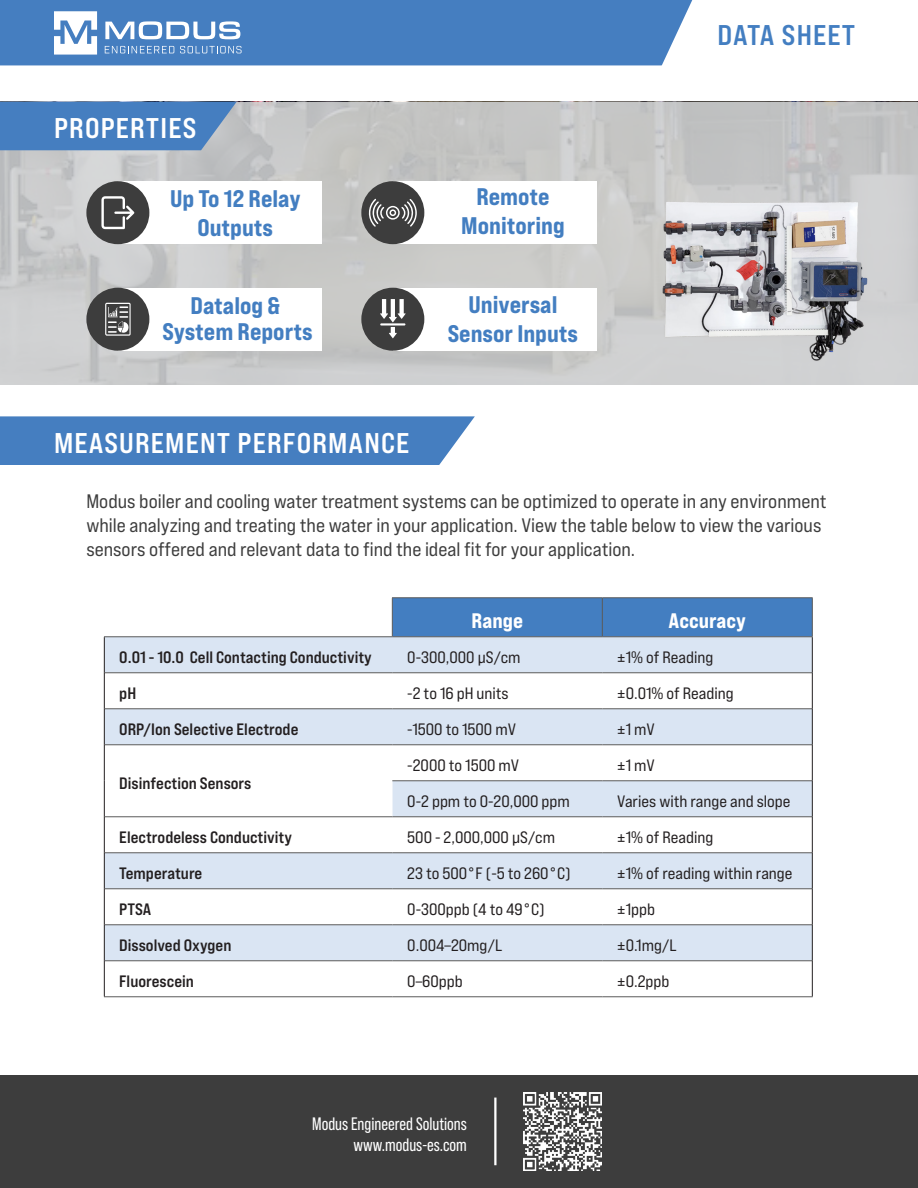
<style>
.page{position:relative;width:918px;height:1188px;background:#fff}
.page>*{position:absolute;margin:0;border:0;box-sizing:border-box;transform-origin:0 0}
.t1{font:28.5px "Bebas Neue Pro Exp Bd";letter-spacing:.04em;color:#fff}
.t2{font:28.5px "Bebas Neue Pro Exp Bd";letter-spacing:.04em;color:#437ec1}
.t3{font:24px/28.5px "Bebas Neue Pro Exp Eb";color:#437ec1;text-align:center}
.Header_Style{font:21px "Bebas Neue Pro Exp Eb";color:#fff}
.t4{font:19.5px/24px "Bebas Neue Pro Exp Rg";color:#3d3d3d}
.t5{font:18px "Bebas Neue Pro";color:#fff}
.Body_Style{font:16.5px "Bebas Neue Pro Exp Rg";color:#231f20}
.Body_Style-2{font:16.5px "Bebas Neue Pro Exp Bd";color:#231f20}
</style>
<div class="page">
<div style="left:0;top:0;width:661px;height:65px;background:#457ec0"></div>
<svg style="left:661px;top:0;width:32px;height:66px"></svg>
<svg style="left:105px;top:21px;width:135px;height:18px"></svg>
<svg style="left:105px;top:46px;width:69px;height:7px"></svg>
<svg style="left:180px;top:46px;width:62px;height:7px"></svg>
<svg style="left:54px;top:11px;width:43px;height:44px"></svg>
<svg style="left:0;top:102px;width:918px;height:282px;background:#c8c8c8"></svg>
<svg style="left:0;top:102px;width:237px;height:48px;background:#4e83c0"></svg>
<div style="left:0;top:416px;width:475px;height:49px;background:#457ec0"></div>
<div style="left:118px;top:181px;width:203px;height:63px;background:#fff"></div>
<div style="left:86px;top:181px;width:63px;height:63px;background:#3d3d3d;border-radius:50%"></div>
<svg style="left:101px;top:196px;width:34px;height:33px"></svg>
<div style="left:393px;top:181px;width:203px;height:63px;background:#fff"></div>
<div style="left:361px;top:181px;width:63px;height:63px;background:#3d3d3d;border-radius:50%"></div>
<svg style="left:368px;top:199px;width:49px;height:28px"></svg>
<div style="left:118px;top:288px;width:203px;height:63px;background:#fff"></div>
<div style="left:86px;top:288px;width:63px;height:63px;background:#3d3d3d;border-radius:50%"></div>
<svg style="left:105px;top:303px;width:26px;height:33px"></svg>
<div style="left:393px;top:288px;width:203px;height:63px;background:#fff"></div>
<div style="left:361px;top:288px;width:63px;height:63px;background:#3d3d3d;border-radius:50%"></div>
<svg style="left:380px;top:299px;width:26px;height:39px"></svg>
<div style="left:393px;top:598px;width:419px;height:38px;background:#437ec1"></div>
<div style="left:105px;top:637px;width:707px;height:35px;background:#dae5f3"></div>
<svg style="left:105px;top:673px;width:707px;height:323px"></svg>
<hr style="left:105px;top:672px;width:287px;height:1px;background:#5a5a5a">
<hr style="left:392px;top:672px;width:210px;height:1px;background:#5a5a5a">
<hr style="left:602px;top:672px;width:210px;height:1px;background:#5a5a5a">
<hr style="left:105px;top:708px;width:287px;height:1px;background:#5a5a5a">
<hr style="left:392px;top:708px;width:210px;height:1px;background:#5a5a5a">
<hr style="left:602px;top:708px;width:210px;height:1px;background:#5a5a5a">
<hr style="left:105px;top:744px;width:287px;height:1px;background:#5a5a5a">
<hr style="left:392px;top:744px;width:210px;height:1px;background:#5a5a5a">
<hr style="left:602px;top:744px;width:210px;height:1px;background:#5a5a5a">
<hr style="left:392px;top:780px;width:210px;height:1px;background:#5a5a5a">
<hr style="left:602px;top:780px;width:210px;height:1px;background:#5a5a5a">
<hr style="left:105px;top:816px;width:287px;height:1px;background:#5a5a5a">
<hr style="left:392px;top:816px;width:210px;height:1px;background:#5a5a5a">
<hr style="left:602px;top:816px;width:210px;height:1px;background:#5a5a5a">
<hr style="left:105px;top:852px;width:287px;height:1px;background:#5a5a5a">
<hr style="left:392px;top:852px;width:210px;height:1px;background:#5a5a5a">
<hr style="left:602px;top:852px;width:210px;height:1px;background:#5a5a5a">
<hr style="left:105px;top:888px;width:287px;height:1px;background:#5a5a5a">
<hr style="left:392px;top:888px;width:210px;height:1px;background:#5a5a5a">
<hr style="left:602px;top:888px;width:210px;height:1px;background:#5a5a5a">
<hr style="left:105px;top:924px;width:287px;height:1px;background:#5a5a5a">
<hr style="left:392px;top:924px;width:210px;height:1px;background:#5a5a5a">
<hr style="left:602px;top:924px;width:210px;height:1px;background:#5a5a5a">
<hr style="left:105px;top:960px;width:287px;height:1px;background:#5a5a5a">
<hr style="left:392px;top:960px;width:210px;height:1px;background:#5a5a5a">
<hr style="left:602px;top:960px;width:210px;height:1px;background:#5a5a5a">
<hr style="left:104px;top:996px;width:288px;height:1px;background:#5a5a5a">
<hr style="left:392px;top:996px;width:210px;height:1px;background:#5a5a5a">
<hr style="left:602px;top:996px;width:211px;height:1px;background:#5a5a5a">
<hr style="left:812px;top:637px;width:1px;height:36px;background:#231f20">
<hr style="left:812px;top:673px;width:1px;height:36px;background:#231f20">
<hr style="left:812px;top:709px;width:1px;height:36px;background:#231f20">
<hr style="left:812px;top:745px;width:1px;height:36px;background:#231f20">
<hr style="left:812px;top:781px;width:1px;height:36px;background:#231f20">
<hr style="left:812px;top:817px;width:1px;height:36px;background:#231f20">
<hr style="left:812px;top:853px;width:1px;height:36px;background:#231f20">
<hr style="left:812px;top:889px;width:1px;height:36px;background:#231f20">
<hr style="left:812px;top:925px;width:1px;height:36px;background:#231f20">
<hr style="left:812px;top:961px;width:1px;height:35px;background:#231f20">
<hr style="left:104px;top:637px;width:1px;height:36px;background:#231f20">
<hr style="left:104px;top:673px;width:1px;height:36px;background:#231f20">
<hr style="left:104px;top:709px;width:1px;height:36px;background:#231f20">
<hr style="left:104px;top:745px;width:1px;height:36px;background:#231f20">
<hr style="left:104px;top:781px;width:1px;height:36px;background:#231f20">
<hr style="left:104px;top:817px;width:1px;height:36px;background:#231f20">
<hr style="left:104px;top:853px;width:1px;height:36px;background:#231f20">
<hr style="left:104px;top:889px;width:1px;height:36px;background:#231f20">
<hr style="left:104px;top:925px;width:1px;height:36px;background:#231f20">
<hr style="left:104px;top:961px;width:1px;height:35px;background:#231f20">
<hr style="left:104px;top:636px;width:288px;height:1px;background:#5a5a5a">
<hr style="left:392px;top:597px;width:210px;height:1px;background:#5a5a5a">
<hr style="left:392px;top:598px;width:1px;height:38px;background:#5a5a5a">
<hr style="left:392px;top:636px;width:210px;height:1px;background:#5a5a5a">
<hr style="left:602px;top:597px;width:211px;height:1px;background:#5a5a5a">
<hr style="left:602px;top:598px;width:1px;height:38px;background:#5a5a5a">
<hr style="left:812px;top:598px;width:1px;height:38px;background:#5a5a5a">
<hr style="left:602px;top:636px;width:211px;height:1px;background:#5a5a5a">
<div style="left:0;top:1075px;width:918px;height:113px;background:#3d3d3d"></div>
<hr style="left:494px;top:1098px;width:3px;height:67px;background:#fff">
<img style="left:524px;top:1093px;width:77px;height:77px">
<img style="left:636px;top:200px;width:248px;height:161px">
<p class="t1" style="left:54px;top:110px;width:144px">PROPERTIES</p>
<p class="t3" style="left:170px;top:184px;width:132px">Up To 12 Relay<br>Outputs</p>
<p class="t3" style="left:476px;top:182px;width:75px">Remote</p>
<p class="t3" style="left:461px;top:211px;width:105px">Monitoring</p>
<p class="t3" style="left:190px;top:291px;width:91px">Datalog &amp;</p>
<p class="t3" style="left:162px;top:317px;width:152px">System Reports</p>
<p class="t1" style="left:54px;top:425px;width:357px">MEASUREMENT PERFORMANCE</p>
<p class="t3" style="left:469px;top:290px;width:90px">Universal</p>
<p class="t3" style="left:448px;top:319px;width:132px">Sensor Inputs</p>
<p class="t2" style="left:718px;top:17px;width:139px">DATA SHEET</p>
<p class="t4" style="left:86px;top:488px;width:742px">Modus boiler and cooling water treatment systems can be optimized to operate in any environment while analyzing and treating the water in your application. View the table below to view the various sensors offered and relevant data to find the ideal fit for your application.</p>
<p class="Header_Style" style="left:472px;top:607px;width:53px">Range</p>
<p class="Header_Style" style="left:669px;top:607px;width:79px">Accuracy</p>
<p class="Body_Style-2" style="left:119px;top:647px;width:254px">0.01 - 10.0 Cell Contacting Conductivity</p>
<p class="Body_Style" style="left:407px;top:647px;width:115px">0-300,000 µS/cm</p>
<p class="Body_Style" style="left:617px;top:647px;width:98px">±1% of Reading</p>
<p class="Body_Style-2" style="left:119px;top:683px;width:18px">pH</p>
<p class="Body_Style" style="left:407px;top:683px;width:103px">-2 to 16 pH units</p>
<p class="Body_Style" style="left:617px;top:683px;width:118px">±0.01% of Reading</p>
<p class="Body_Style-2" style="left:119px;top:719px;width:181px">ORP/Ion Selective Electrode</p>
<p class="Body_Style" style="left:407px;top:719px;width:110px">-1500 to 1500 mV</p>
<p class="Body_Style" style="left:617px;top:719px;width:39px">±1 mV</p>
<p class="Body_Style-2" style="left:119px;top:773px;width:134px">Disinfection Sensors</p>
<p class="Body_Style" style="left:407px;top:755px;width:113px">-2000 to 1500 mV</p>
<p class="Body_Style" style="left:617px;top:755px;width:39px">±1 mV</p>
<p class="Body_Style" style="left:407px;top:791px;width:164px">0-2 ppm to 0-20,000 ppm</p>
<p class="Body_Style" style="left:617px;top:791px;width:175px">Varies with range and slope</p>
<p class="Body_Style-2" style="left:119px;top:827px;width:174px">Electrodeless Conductivity</p>
<p class="Body_Style" style="left:407px;top:827px;width:149px">500 - 2,000,000 µS/cm</p>
<p class="Body_Style" style="left:617px;top:827px;width:98px">±1% of Reading</p>
<p class="Body_Style-2" style="left:119px;top:863px;width:85px">Temperature</p>
<p class="Body_Style" style="left:407px;top:863px;width:165px">23 to 500°F (-5 to 260°C)</p>
<p class="Body_Style" style="left:617px;top:863px;width:177px">±1% of reading within range</p>
<p class="Body_Style-2" style="left:119px;top:899px;width:34px">PTSA</p>
<p class="Body_Style" style="left:407px;top:899px;width:139px">0-300ppb (4 to 49°C)</p>
<p class="Body_Style" style="left:617px;top:899px;width:39px">±1ppb</p>
<p class="Body_Style-2" style="left:119px;top:935px;width:114px">Dissolved Oxygen</p>
<p class="Body_Style" style="left:407px;top:935px;width:97px">0.004–20mg/L</p>
<p class="Body_Style" style="left:617px;top:935px;width:61px">±0.1mg/L</p>
<p class="Body_Style-2" style="left:119px;top:971px;width:76px">Fluorescein</p>
<p class="Body_Style" style="left:407px;top:971px;width:57px">0–60ppb</p>
<p class="Body_Style" style="left:617px;top:971px;width:54px">±0.2ppb</p>
<p class="t5" style="left:312px;top:1113px;width:156px">Modus Engineered Solutions</p>
<p class="t5" style="left:354px;top:1135px;width:115px">www.modus-es.com</p>
</div>
